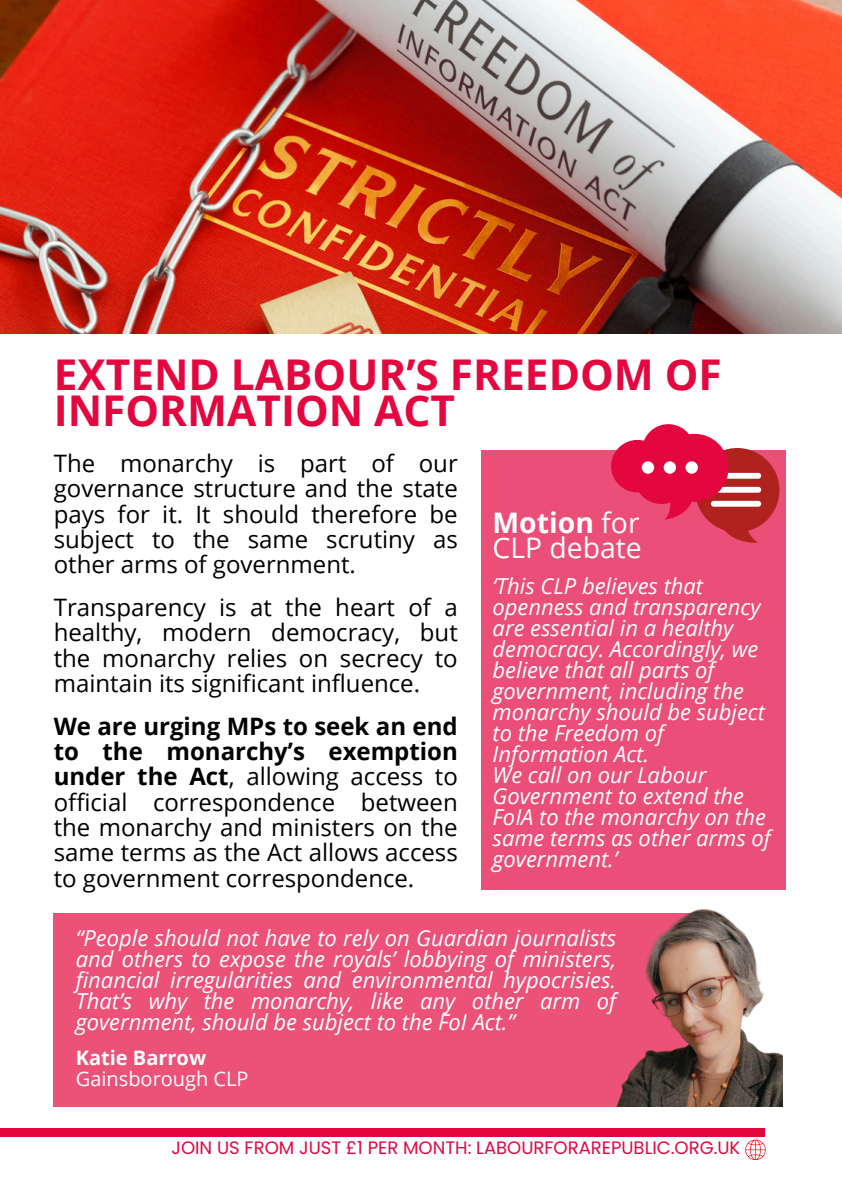
<style>
.page{position:relative;width:842px;height:1191px;background:#fff}
.page>*{position:absolute;margin:0;border:0;box-sizing:border-box;transform-origin:0 0}
.t1{font:700 42.4px/36px "Open Sans";color:#e4063e}
.t2{font:28.4px/25.6px "Open Sans";color:#fff}
.t3{font:24px/25.4px "Open Sans";color:#000;text-align:justify}
.t4{font:italic 22px/21px "Open Sans";color:#fff}
.t5{font:20px/21px "Open Sans";color:#fff}
.t6{font:18px "Poppins";color:#e4063e}
.s1{font-weight:700}
</style>
<div class="page">
<svg style="left:841px;top:175px;width:1px;height:159px"></svg>
<div style="left:0;top:1129px;width:764px;height:7px;background:#e4063e"></div>
<svg style="left:745px;top:1140px;width:20px;height:20px"></svg>
<div style="left:481px;top:451px;width:304px;height:439px;background:#eb4e76"></div>
<svg style="left:611px;top:424px;width:168px;height:119px"></svg>
<div style="left:641px;top:461px;width:13px;height:13px;background:#fff;border-radius:50%"></div>
<div style="left:663px;top:461px;width:13px;height:13px;background:#fff;border-radius:50%"></div>
<div style="left:685px;top:461px;width:13px;height:13px;background:#fff;border-radius:50%"></div>
<img style="left:0;top:1px;width:841px;height:333px">
<div style="left:54px;top:913px;width:662px;height:193px;background:#ec5178"></div>
<img style="left:617px;top:908px;width:166px;height:198px">
<h3 class="t1" style="left:54px;top:355px;width:669px">EXTEND LABOUR’S FREEDOM OF<br>INFORMATION ACT</h3>
<p class="t3" style="left:54px;top:450px;width:405px">The monarchy is part of our governance structure and the state pays for it. It should therefore be subject to the same scrutiny as other arms of government.</p>
<h1 class="t3" style="left:54px;top:594px;width:405px">Transparency is at the heart of a healthy, modern democracy, but the monarchy relies on secrecy to maintain its significant influence.</h1>
<p class="t3" style="left:54px;top:713px;width:405px"><span class="s1">We are urging MPs to seek an end to the monarchy’s exemption under the Act</span>, allowing access to official correspondence between the monarchy and ministers on the same terms as the Act allows access to government correspondence.</p>
<p class="t2" style="left:492px;top:509px;width:151px"><span class="s1">Motion</span> for<br>CLP debate</p>
<h3 class="t4" style="left:492px;top:575px;width:279px">‘This CLP believes that openness and transparency are essential in a healthy democracy. Accordingly, we believe that all parts of government, including the monarchy should be subject to the Freedom of<br>Information Act.<br>We call on our Labour<br>Government to extend the<br>FoIA to the monarchy on the same terms as other arms of government.’</h3>
<h3 class="t4" style="left:76px;top:927px;width:542px;text-align:justify">“People should not have to rely on Guardian journalists and others to expose the royals’ lobbying of ministers, financial irregularities and environmental hypocrisies.<br>That’s why the monarchy, like any other arm of government, should be subject to the FoI Act.”</h3>
<h4 class="t5" style="left:76px;top:1047px;width:174px"><span class="s1">Katie Barrow<br></span>Gainsborough CLP</h4>
<h2 class="t6" style="left:171px;top:1135px;width:570px">JOIN US FROM JUST £1 PER MONTH: LABOURFORAREPUBLIC.ORG.UK</h2>
</div>
